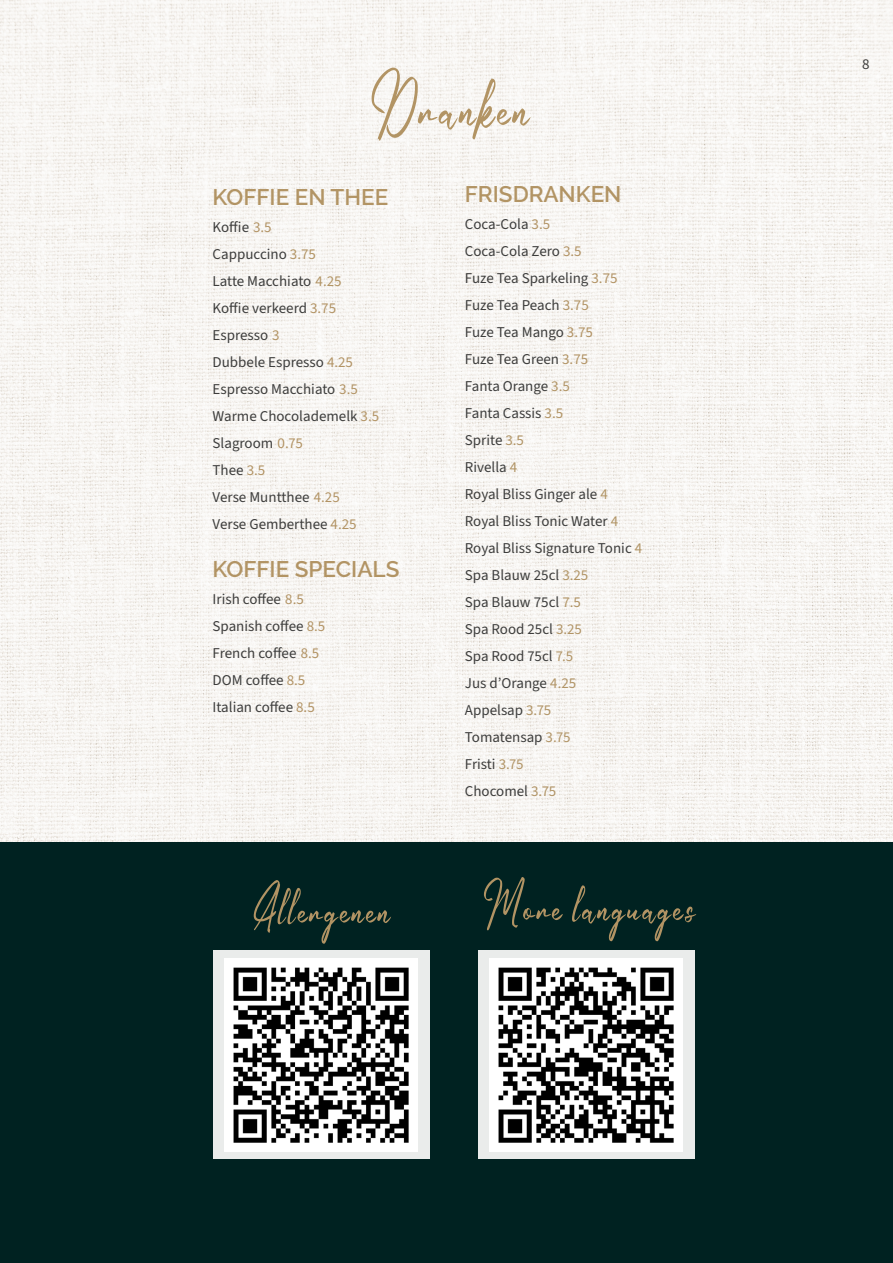
<style>
.page{position:relative;width:893px;height:1263px;background:#fff}
.page>*{position:absolute;margin:0;border:0;box-sizing:border-box;transform-origin:0 0}
.t1{font:72px "Autumn Field";letter-spacing:.05em;color:#b29464}
.t2{font:54px "Autumn Field";letter-spacing:.05em;color:#b29464}
.body{font:600 22.5px "Raleway";color:#b29464}
.body-2{font:15px "Source Sans 3";color:#3d3d3c}
.t3{font:15px "Source Sans Pro";color:#3d3d3c}
.s1{color:#b29364}
.s2{color:#b29464}
.s3{color:#b19465}
.s4{color:#b19466}
</style>
<div class="page">
<img style="left:0;top:0;width:893px;height:842px">
<div style="left:0;top:842px;width:893px;height:421px;background:#002221"></div>
<div style="left:213px;top:951px;width:216px;height:208px;background:#eaeceb"></div>
<img style="left:224px;top:958px;width:194px;height:194px">
<div style="left:478px;top:951px;width:216px;height:208px;background:#eaeceb"></div>
<img style="left:489px;top:958px;width:194px;height:194px">
<p class="t1" style="left:366px;top:55px;width:162px">Dranken</p>
<p class="body" style="left:213px;top:184px;width:177px">KOFFIE EN THEE</p>
<p class="body-2" style="left:213px;top:217px;width:61px">Koffie <span class="s1">3.5</span></p>
<p class="body-2" style="left:213px;top:244px;width:105px">Cappuccino <span class="s2">3.75</span></p>
<p class="body-2" style="left:213px;top:271px;width:130px">Latte Macchiato <span class="s2">4.25</span></p>
<p class="body-2" style="left:213px;top:298px;width:125px">Koffie verkeerd <span class="s1">3.75</span></p>
<p class="body-2" style="left:213px;top:325px;width:69px">Espresso <span class="s1">3</span></p>
<p class="body-2" style="left:213px;top:352px;width:142px">Dubbele Espresso <span class="s1">4.25</span></p>
<p class="body-2" style="left:213px;top:379px;width:147px">Espresso Macchiato <span class="s1">3.5</span></p>
<p class="body-2" style="left:213px;top:406px;width:168px">Warme Chocolademelk <span class="s1">3.5</span></p>
<p class="body-2" style="left:213px;top:433px;width:92px">Slagroom <span class="s1">0.75</span></p>
<p class="body-2" style="left:213px;top:460px;width:54px">Thee <span class="s1">3.5</span></p>
<p class="body-2" style="left:213px;top:487px;width:129px">Verse Muntthee <span class="s1">4.25</span></p>
<p class="body-2" style="left:213px;top:514px;width:146px">Verse Gemberthee <span class="s1">4.25</span></p>
<p class="body" style="left:213px;top:556px;width:188px">KOFFIE SPECIALS</p>
<p class="body-2" style="left:213px;top:590px;width:93px">Irish coffee <span class="s1">8.5</span></p>
<p class="body-2" style="left:213px;top:617px;width:114px">Spanish coffee <span class="s1">8.5</span></p>
<p class="body-2" style="left:213px;top:644px;width:108px">French coffee <span class="s1">8.5</span></p>
<p class="body-2" style="left:213px;top:671px;width:94px">DOM coffee <span class="s1">8.5</span></p>
<p class="body-2" style="left:213px;top:698px;width:104px">Italian coffee <span class="s1">8.5</span></p>
<p class="body" style="left:465px;top:181px;width:158px">FRISDRANKEN</p>
<p class="body-2" style="left:465px;top:215px;width:87px">Coca-Cola <span class="s1">3.5</span></p>
<p class="body-2" style="left:465px;top:242px;width:118px">Coca-Cola Zero <span class="s1">3.5</span></p>
<p class="body-2" style="left:465px;top:269px;width:154px">Fuze Tea Sparkeling <span class="s1">3.75</span></p>
<p class="body-2" style="left:465px;top:296px;width:125px">Fuze Tea Peach <span class="s1">3.75</span></p>
<p class="body-2" style="left:465px;top:323px;width:130px">Fuze Tea Mango <span class="s1">3.75</span></p>
<p class="body-2" style="left:465px;top:350px;width:125px">Fuze Tea Green <span class="s1">3.75</span></p>
<p class="body-2" style="left:465px;top:377px;width:106px">Fanta Orange <span class="s3">3.5</span></p>
<p class="body-2" style="left:465px;top:404px;width:100px">Fanta Cassis <span class="s3">3.5</span></p>
<p class="body-2" style="left:465px;top:431px;width:61px">Sprite <span class="s3">3.5</span></p>
<p class="body-2" style="left:465px;top:458px;width:54px">Rivella <span class="s3">4</span></p>
<p class="body-2" style="left:465px;top:485px;width:144px">Royal Bliss Ginger ale <span class="s3">4</span></p>
<p class="body-2" style="left:465px;top:512px;width:155px">Royal Bliss Tonic Water <span class="s3">4</span></p>
<p class="body-2" style="left:465px;top:539px;width:179px">Royal Bliss Signature Tonic <span class="s3">4</span></p>
<p class="body-2" style="left:465px;top:566px;width:125px">Spa Blauw 25cl <span class="s3">3.25</span></p>
<p class="body-2" style="left:465px;top:593px;width:118px">Spa Blauw 75cl <span class="s3">7.5</span></p>
<p class="body-2" style="left:465px;top:620px;width:119px">Spa Rood 25cl <span class="s4">3.25</span></p>
<p class="body-2" style="left:465px;top:647px;width:110px">Spa Rood 75cl <span class="s4">7.5</span></p>
<p class="body-2" style="left:465px;top:674px;width:113px">Jus d’Orange <span class="s4">4.25</span></p>
<p class="body-2" style="left:465px;top:701px;width:88px">Appelsap <span class="s4">3.75</span></p>
<p class="body-2" style="left:465px;top:728px;width:107px">Tomatensap <span class="s4">3.75</span></p>
<p class="body-2" style="left:465px;top:755px;width:60px">Fristi <span class="s4">3.75</span></p>
<p class="body-2" style="left:465px;top:782px;width:93px">Chocomel <span class="s4">3.75</span></p>
<p class="t2" style="left:254px;top:870px;width:136px">Allergenen</p>
<p class="t2" style="left:479px;top:868px;width:216px">More languages</p>
<p class="t3" style="left:862px;top:54px;width:9px">8</p>
</div>
